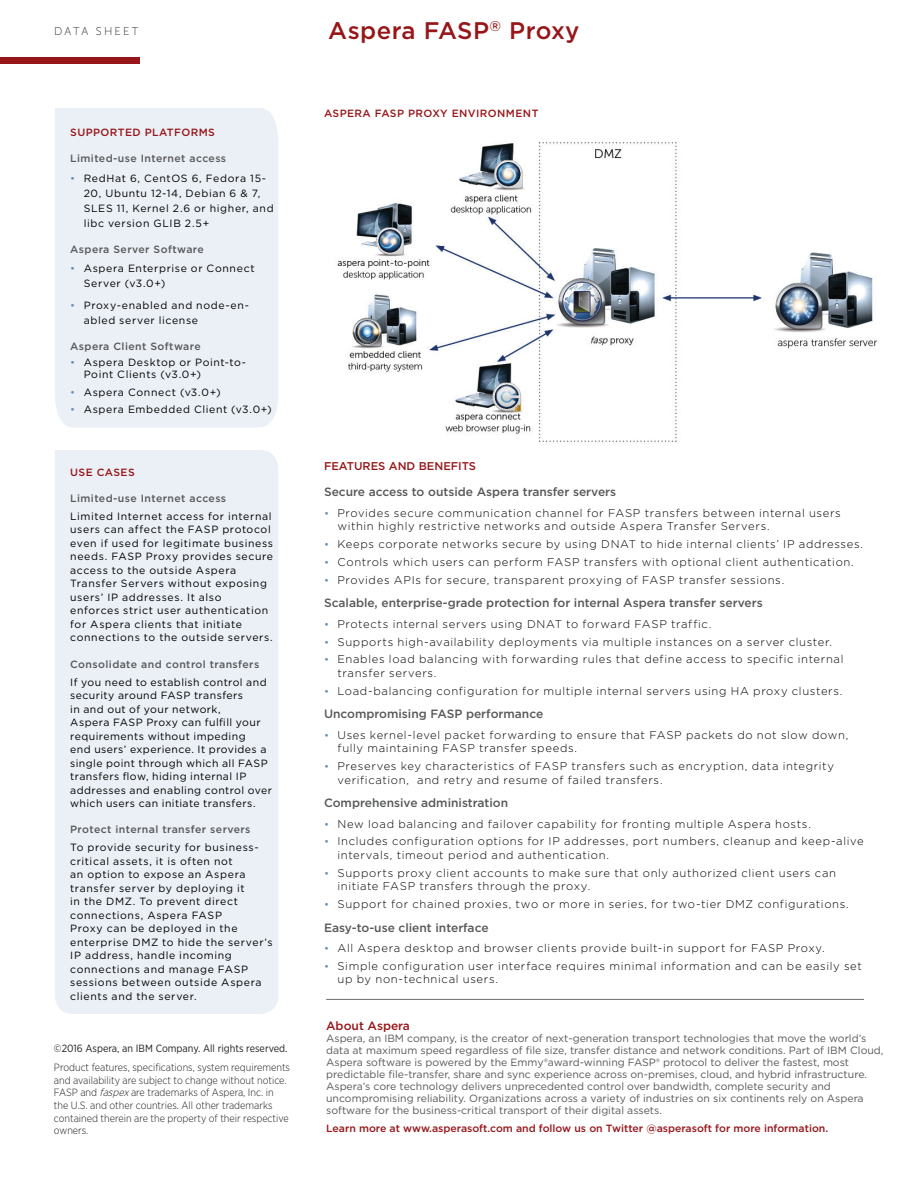
<style>
.page{position:relative;width:918px;height:1188px;background:#fff}
.page>*{position:absolute;margin:0;border:0;box-sizing:border-box;transform-origin:0 0}
.t1{font:500 24px "Gotham";letter-spacing:.02em;color:#961619}
.t2{font:500 12px "Gotham";color:#57585a}
.t3{font:500 12px "Gotham";color:#961619}
.t4{font:300 11.25px/13.5px "Gotham";letter-spacing:.055em;color:#000}
.t5{font:500 11.25px "Gotham";color:#961619}
.t6{font:11.25px "Museo Sans 100";letter-spacing:.2em;color:#231f20}
.t7{font:10.5px/13.5px "Gotham";letter-spacing:.055em;color:#000}
.t8{font:10.5px/12px "Gotham";color:#57585a}
.t9{font:300 10.5px/12.6px "Gotham Narrow";color:#231f20}
.t10{font:500 10.5px "Gotham";letter-spacing:.04em;color:#57585a}
.t11{font:500 10.5px "Gotham";color:#961619}
.t12{font:10.5px "Gotham Narrow";color:#231f20}
.s1{color:#6691b5}
.s2{font-style:italic}
.s3{font-weight:400;font-size:10.5px;color:#6691b5}
</style>
<div class="page">
<hr style="left:326px;top:999px;width:538px;height:1px;background:#6c6d70">
<div style="left:0;top:58px;width:139px;height:6px;background:#961619"></div>
<div style="left:55px;top:108px;width:223px;height:320px;background:#ebf0f6"></div>
<div style="left:55px;top:450px;width:223px;height:564px;background:#ebf0f6"></div>
<img style="left:337px;top:142px;width:541px;height:300px">
<p class="t6" style="left:54px;top:25px;width:86px">DATA SHEET</p>
<p class="t11" style="left:70px;top:126px;width:83px">Supported platf</p>
<p class="t11" style="left:181px;top:126px;width:26px">orms</p>
<p class="t10" style="left:70px;top:153px;width:158px">Limited-use I nternet access</p>
<p class="t7" style="left:84px;top:170px;width:191px;line-height:15px;text-indent:-14px"><span class="s1">•</span> RedHat 6, CentOS 6, Fedora 15-<br>20, Ubuntu 12-14, Debian 6 &amp; 7,<br>SLES 11, Kernel 2.6 or higher, and libc version GLIB 2.5+</p>
<p class="t10" style="left:70px;top:243px;width:135px">Aspera Server Software</p>
<p class="t7" style="left:84px;top:261px;width:172px;line-height:15px;text-indent:-14px"><span class="s1">•</span> Aspera Enterprise or Connect<br>Server (v3.0+)</p>
<p class="t7" style="left:84px;top:297px;width:167px;line-height:15px;text-indent:-14px"><span class="s1">•</span> Proxy-enabled and node-en&shy;abled server license</p>
<p class="t10" style="left:70px;top:340px;width:132px">Aspera Client Software</p>
<p class="t7" style="left:84px;top:357px;width:164px;line-height:12px;text-indent:-14px"><span class="s1">•</span> Aspera Desktop or Point-to-<br>Point Clients (v3.0+)</p>
<p class="t7" style="left:70px;top:385px;width:152px"><span class="s1">•</span> Aspera Connect (v3.0+)</p>
<p class="t7" style="left:70px;top:402px;width:203px"><span class="s1">•</span> Aspera Embedded Client (v3.0+)</p>
<p class="t11" style="left:70px;top:466px;width:9px">Use</p>
<p class="t11" style="left:97px;top:466px;width:9px">cases</p>
<p class="t10" style="left:70px;top:492px;width:158px">Limited-use I nternet access</p>
<p class="t7" style="left:70px;top:509px;width:204px">Limited Internet access for internal users can affect the FASP protocol even if used for legitimate business needs. FASP Proxy provides secure access to the outside Aspera Transfer Servers without exposing users’ IP addresses. It also enforces strict user authentication for Aspera clients that initiate connections to the outside servers.</p>
<p class="t10" style="left:70px;top:658px;width:191px">Consolidate and control transfers</p>
<p class="t7" style="left:70px;top:675px;width:203px">If you need to establish control and security around FASP transfers<br>in and out of your network,<br>Aspera FASP Proxy can fulfill your requirements without impeding<br>end users’ experience. It provides a single point through which all FASP transfers flow, hiding internal IP addresses and enabling control over which users can initiate transfers.</p>
<p class="t10" style="left:70px;top:824px;width:182px">Protect internal transfer servers</p>
<p class="t7" style="left:70px;top:840px;width:204px">To provide security for business&shy;critical assets, it is often not<br>an option to expose an Aspera transfer server by deploying it<br>in the DMZ. To prevent direct connections, Aspera FASP<br>Proxy can be deployed in the enterprise DMZ to hide the server’s<br>IP address, handle incoming connections and manage FASP sessions between outside Aspera clients and the server.</p>
<p class="t12" style="left:54px;top:1042px;width:235px">©2016 Aspera, an IBM Company. All rights reserved.</p>
<p class="t9" style="left:54px;top:1061px;width:238px">Product features, specifications, system requirements and availability are subject to change without notice.<br>FASP and <span class="s2">faspex</span>are trademarks of Aspera, Inc. in the U.S. and other countries. All other trademarks contained therein are the property of their respective owners.</p>
<h1 class="t1" style="left:328px;top:17px;width:253px">Aspera FASP<sup>®</sup> Proxy</h1>
<p class="t11" style="left:324px;top:107px;width:17px">Aspe</p>
<p class="t11" style="left:355px;top:107px;width:29px">ra fasp</p>
<p class="t11" style="left:408px;top:107px;width:99px">proxy environment</p>
<p class="t5" style="left:324px;top:460px;width:16px">Feat</p>
<p class="t5" style="left:354px;top:460px;width:82px">ures and Benef</p>
<p class="t5" style="left:458px;top:460px;width:12px">its</p>
<p class="t2" style="left:324px;top:485px;width:294px">Secure access to outside Aspera transfer servers</p>
<p class="t4" style="left:338px;top:506px;width:505px;text-indent:-14px"><span class="s3">•</span> Provides secure communication channel for FASP transfers between internal users within highly restrictive networks and outside Aspera Transfer Servers.</p>
<p class="t4" style="left:324px;top:537px;width:541px"><span class="s3">•</span> Keeps corporate networks secure by using DNAT to hide internal clients’ IP addresses.</p>
<p class="t4" style="left:324px;top:555px;width:531px"><span class="s3">•</span> Controls which users can perform FASP transfers with optional client authentication.</p>
<p class="t4" style="left:324px;top:573px;width:462px"><span class="s3">•</span> Provides APIs for secure, transparent proxying of FASP transfer sessions.</p>
<p class="t2" style="left:324px;top:596px;width:440px">Scalable, enterprise-grade protection for internal Aspera transfer servers</p>
<p class="t4" style="left:324px;top:617px;width:389px"><span class="s3">•</span> Protects internal servers using DNAT to forward FASP traffic.</p>
<p class="t4" style="left:324px;top:634px;width:510px"><span class="s3">•</span> Supports high-availability deployments via multiple instances on a server cluster.</p>
<p class="t4" style="left:338px;top:652px;width:507px;text-indent:-14px"><span class="s3">•</span> Enables load balancing with forwarding rules that define access to specific internal transfer servers.</p>
<p class="t4" style="left:324px;top:684px;width:520px"><span class="s3">•</span> Load-balancing configuration for multiple internal servers using HA proxy clusters.</p>
<p class="t2" style="left:324px;top:707px;width:221px">U ncompromising FASP performance</p>
<p class="t4" style="left:338px;top:728px;width:512px;text-indent:-14px"><span class="s3">•</span> Uses kernel-level packet forwarding to ensure that FASP packets do not slow down, fully maintaining FASP transfer speeds.</p>
<p class="t4" style="left:338px;top:759px;width:498px;text-indent:-14px"><span class="s3">•</span> Preserves key characteristics of FASP transfers such as encryption, data integrity verification, and retry and resume of failed transfers.</p>
<p class="t2" style="left:324px;top:796px;width:186px">Comprehensive administration</p>
<p class="t4" style="left:324px;top:817px;width:489px"><span class="s3">•</span> New load balancing and failover capability for fronting multiple Aspera hosts.</p>
<p class="t4" style="left:338px;top:834px;width:528px;text-indent:-14px"><span class="s3">•</span> Includes configuration options for IP addresses, port numbers, cleanup and keep-alive intervals, timeout period and authentication.</p>
<p class="t4" style="left:338px;top:866px;width:500px;text-indent:-14px"><span class="s3">•</span> Supports proxy client accounts to make sure that only authorized client users can initiate FASP transfers through the proxy.</p>
<p class="t4" style="left:324px;top:897px;width:526px"><span class="s3">•</span> Support for chained proxies, two or more in series, for two-tier DMZ configurations.</p>
<p class="t2" style="left:324px;top:921px;width:166px">Easy-to-use client interface</p>
<p class="t4" style="left:324px;top:941px;width:502px"><span class="s3">•</span> All Aspera desktop and browser clients provide built-in support for FASP Proxy.</p>
<p class="t4" style="left:338px;top:959px;width:526px;text-indent:-14px"><span class="s3">•</span> Simple configuration user interface requires minimal information and can be easily set up by non-technical users.</p>
<p class="t3" style="left:326px;top:1019px;width:85px">About Aspera</p>
<p class="t8" style="left:326px;top:1032px;width:559px">Aspera, an IBM company, is the creator of next-generation transport technologies that move the world’s data at maximum speed regardless of file size, transfer distance and network conditions. Part of IBM Cloud, Aspera software is powered by the Emmy®award-winning FASP® protocol to deliver the fastest, most predictable file-transfer, share and sync experience across on-premises, cloud, and hybrid infrastructure.<br>Aspera’s core technology delivers unprecedented control over bandwidth, complete security and uncompromising reliability. Organizations across a variety of industries on six continents rely on Aspera software for the business-critical transport of their digital assets.</p>
<p class="t11" style="left:326px;top:1122px;width:504px">Learn more at www.asperasoft.com and follow us on Twitter @asperasoft for more information.</p>
</div>
